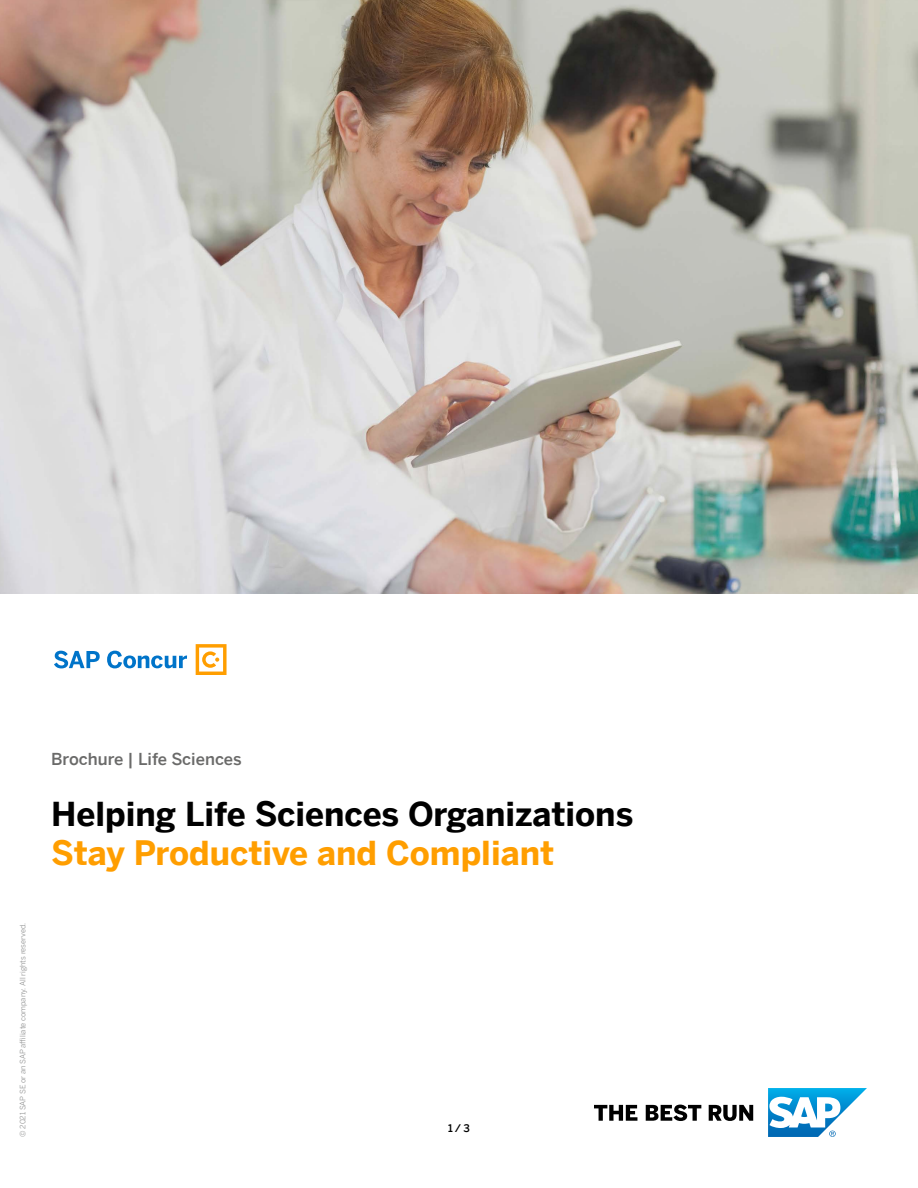
<style>
.page{position:relative;width:918px;height:1188px;background:#fff}
.page>*{position:absolute;margin:0;border:0;box-sizing:border-box;transform-origin:0 0}
.t1{font:700 33px "Benton Sans";color:#000}
.t2{font:700 33px "Benton Sans";color:#ff9e00}
.t3{font:500 16.5px "Benton Sans";color:#6a6a69}
.t4{font:500 10.5px "Benton Sans";color:#000}
.t5{font:7.5px "Benton Sans";color:#919292}
</style>
<div class="page">
<img style="left:0;top:0;width:918px;height:594px">
<svg style="left:594px;top:1105px;width:159px;height:16px"></svg>
<svg style="left:768px;top:1088px;width:99px;height:49px"></svg>
<svg style="left:54px;top:651px;width:133px;height:17px"></svg>
<svg style="left:196px;top:644px;width:31px;height:31px"></svg>
<p class="t5" style="left:17px;top:1137px;width:216px;rotate:-90deg">© 2021 SAP SE or an SAP affiliate company. All rights reserved.</p>
<h2 class="t3" style="left:51px;top:747px;width:192px">Brochure | Life Sciences</h2>
<h1 class="t1" style="left:51px;top:789px;width:584px">Helping Life Sciences Organizations</h1>
<h1 class="t2" style="left:51px;top:828px;width:505px">Stay Productive and Compliant</h1>
<h3 class="t4" style="left:448px;top:1120px;width:23px">1 / 3</h3>
</div>
